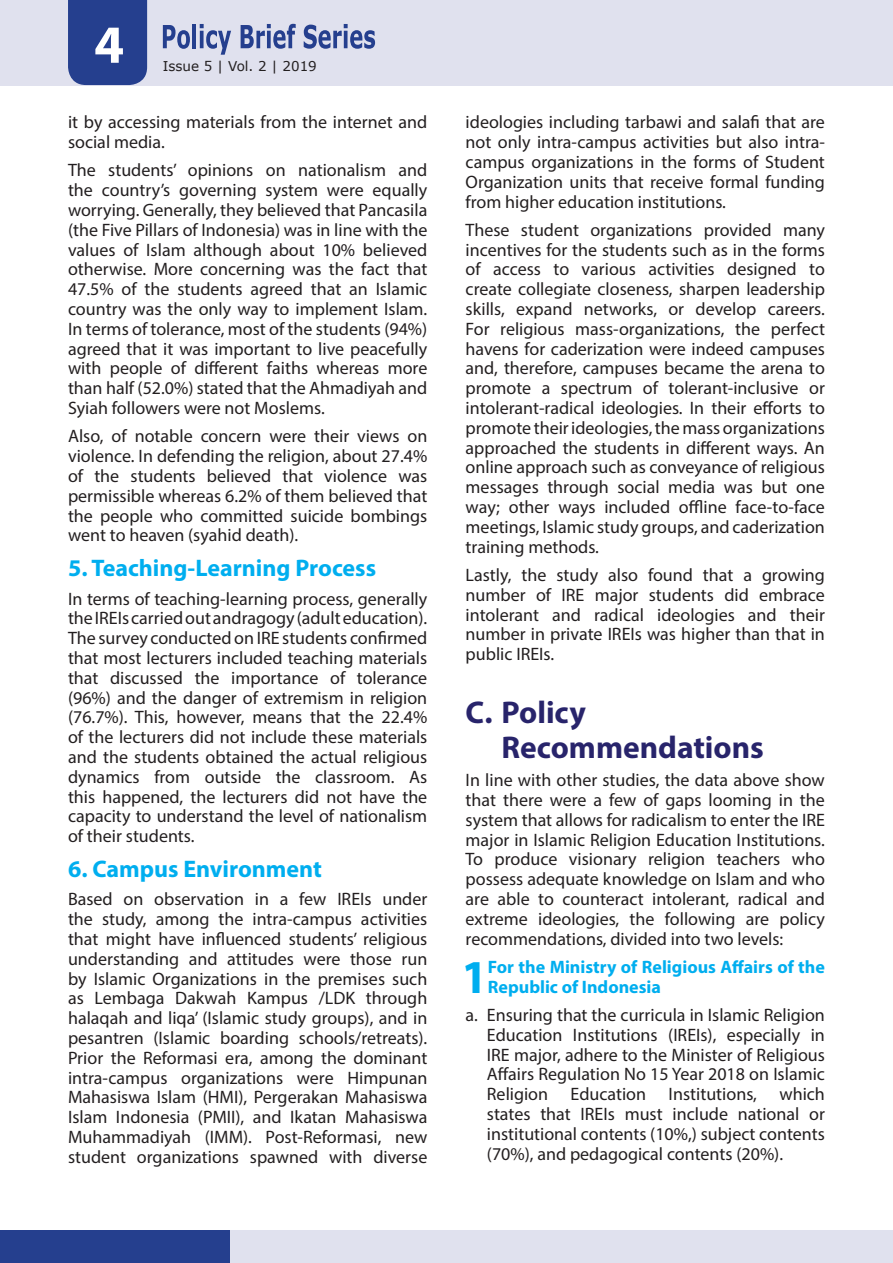
<style>
.page{position:relative;width:893px;height:1263px;background:#fff}
.page>*{position:absolute;margin:0;border:0;box-sizing:border-box;transform-origin:0 0}
.t1{font:700 54px "Myriad Pro";color:#fff}
.t2{font:700 47.4px "Myriad Pro";color:#00aeef}
.t3{font:700 31.5px "Myriad Pro";color:#28246b}
.t4{font:700 24px "Myriad Pro";color:#00aeef}
.t5{font:18px/19.8px "Myriad Pro";color:#231f20;text-align:justify}
.t6{font:700 18px/19.8px "Myriad Pro";color:#00aeef}
.t7{font:13.5px "Verdana";color:#231f20}
</style>
<div class="page">
<div style="left:0;top:0;width:893px;height:85px;background:#e0e1ee"></div>
<div style="left:68px;top:0;width:79px;height:85px;background:#253f8e"></div>
<svg style="left:163px;top:25px;width:27px;height:24px"></svg>
<hr style="left:193px;top:24px;width:3px;height:24px;background:#253f8e">
<svg style="left:200px;top:24px;width:31px;height:31px"></svg>
<svg style="left:241px;top:24px;width:55px;height:25px"></svg>
<svg style="left:304px;top:24px;width:71px;height:25px"></svg>
<div style="left:224px;top:1230px;width:669px;height:33px;background:#e0e1ee"></div>
<div style="left:0;top:1230px;width:229px;height:33px;background:#253f8e"></div>
<h1 class="t1" style="left:94px;top:9px;width:31px">4</h1>
<p class="t7" style="left:163px;top:57px;width:155px">Issue 5 | Vol. 2 | 2019</p>
<p class="t5" style="left:68px;top:112px;width:361px">it by accessing materials from the internet and social media.</p>
<p class="t5" style="left:68px;top:160px;width:361px">The students’ opinions on nationalism and the country’s governing system were equally worrying. Generally, they believed that Pancasila (the Five Pillars of Indonesia) was in line with the values of Islam although about 10% believed otherwise. More concerning was the fact that 47.5% of the students agreed that an Islamic country was the only way to implement Islam.<br>In terms of tolerance, most of the students (94%) agreed that it was important to live peacefully with people of different faiths whereas more than half (52.0%) stated that the Ahmadiyah and Syiah followers were not Moslems.</p>
<p class="t5" style="left:68px;top:426px;width:361px">Also, of notable concern were their views on violence. In defending the religion, about 27.4% of the students believed that violence was permissible whereas 6.2% of them believed that the people who committed suicide bombings went to heaven (syahid death).</p>
<p class="t4" style="left:68px;top:552px;width:310px">5. Teaching-Learning Process</p>
<p class="t5" style="left:68px;top:588px;width:361px">In terms of teaching-learning process, generally the IREIs carried out andragogy (adult education).<br>The survey conducted on IRE students confirmed that most lecturers included teaching materials that discussed the importance of tolerance (96%) and the danger of extremism in religion (76.7%). This, however, means that the 22.4% of the lecturers did not include these materials and the students obtained the actual religious dynamics from outside the classroom. As this happened, the lecturers did not have the capacity to understand the level of nationalism of their students.</p>
<p class="t4" style="left:68px;top:853px;width:255px">6. Campus Environment</p>
<p class="t5" style="left:68px;top:889px;width:361px">Based on observation in a few IREIs under the study, among the intra-campus activities that might have influenced students’ religious understanding and attitudes were those run by Islamic Organizations in the premises such as Lembaga Dakwah Kampus /LDK through halaqah and liqa’ (Islamic study groups), and in pesantren (Islamic boarding schools/retreats).<br>Prior the Reformasi era, among the dominant intra-campus organizations were Himpunan Mahasiswa Islam (HMI), Pergerakan Mahasiswa Islam Indonesia (PMII), and Ikatan Mahasiswa Muhammadiyah (IMM). Post-Reformasi, new student organizations spawned with diverse</p>
<p class="t5" style="left:466px;top:112px;width:361px">ideologies including tarbawi and salafi that are not only intra-campus activities but also intra&shy;campus organizations in the forms of Student Organization units that receive formal funding from higher education institutions.</p>
<p class="t5" style="left:466px;top:220px;width:361px">These student organizations provided many incentives for the students such as in the forms of access to various activities designed to create collegiate closeness, sharpen leadership skills, expand networks, or develop careers.<br>For religious mass-organizations, the perfect havens for caderization were indeed campuses and, therefore, campuses became the arena to promote a spectrum of tolerant-inclusive or intolerant-radical ideologies. In their efforts to promote their ideologies, the mass organizations approached the students in different ways. An online approach such as conveyance of religious messages through social media was but one way; other ways included offline face-to-face meetings, Islamic study groups, and caderization training methods.</p>
<p class="t5" style="left:466px;top:565px;width:361px">Lastly, the study also found that a growing number of IRE major students did embrace intolerant and radical ideologies and their number in private IREIs was higher than that in public IREIs.</p>
<p class="t3" style="left:466px;top:692px;width:122px">C. Policy</p>
<p class="t3" style="left:502px;top:727px;width:264px">Recommendations</p>
<p class="t5" style="left:466px;top:770px;width:361px">In line with other studies, the data above show that there were a few of gaps looming in the system that allows for radicalism to enter the IRE major in Islamic Religion Education Institutions.<br>To produce visionary religion teachers who possess adequate knowledge on Islam and who are able to counteract intolerant, radical and extreme ideologies, the following are policy recommendations, divided into two levels:</p>
<p class="t2" style="left:462px;top:946px;width:28px">1</p>
<p class="t6" style="left:488px;top:956px;width:339px">For the Ministry of Religious Affairs of the<br>Republic of Indonesia</p>
<p class="t5" style="left:487px;top:1005px;width:340px;text-indent:-21px">a. Ensuring that the curricula in Islamic Religion Education Institutions (IREIs), especially in IRE major, adhere to the Minister of Religious Affairs Regulation No 15 Year 2018 on Islamic Religion Education Institutions, which states that IREIs must include national or institutional contents (10%,) subject contents (70%), and pedagogical contents (20%).</p>
</div>
